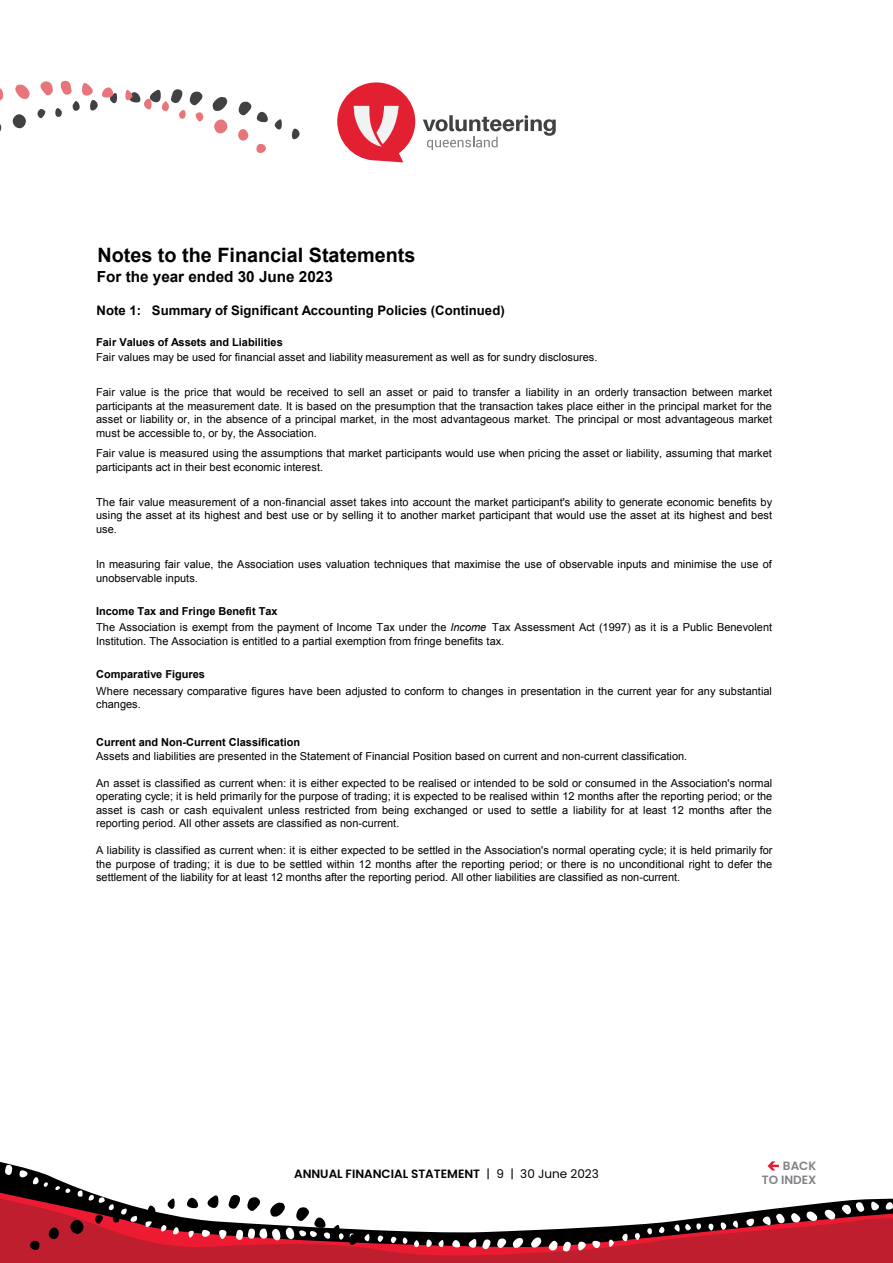
<style>
.page{position:relative;width:893px;height:1263px;background:#fff}
.page>*{position:absolute;margin:0;border:0;box-sizing:border-box;transform-origin:0 0}
.t1{font:700 19.8px "Arial";color:#000}
.t2{font:700 15.3px "Arial";color:#000}
.t3{font:700 13.2px "Arial";letter-spacing:.005em;color:#000}
.t4{font:600 12px "Poppins";color:#000}
.t5{font:600 12px/13.5px "Poppins";color:#808285;text-align:right}
.t6{font:10.95px/13.5px "Arial";color:#000;text-align:justify}
.t7{font:700 10.95px "Arial";color:#000}
.s1{font-weight:700}
.s2{font-style:italic}
.s3{font-weight:400}
</style>
<div class="page">
<svg style="left:0;top:1249px;width:893px;height:13px;background:#c11d2d"></svg>
<svg style="left:0;top:1162px;width:893px;height:87px"></svg>
<svg style="left:871px;top:1200px;width:22px;height:11px"></svg>
<svg style="left:824px;top:1201px;width:41px;height:19px"></svg>
<svg style="left:708px;top:1220px;width:30px;height:11px"></svg>
<svg style="left:673px;top:1222px;width:28px;height:10px"></svg>
<svg style="left:746px;top:1210px;width:72px;height:18px"></svg>
<svg style="left:658px;top:1226px;width:7px;height:9px"></svg>
<svg style="left:647px;top:1227px;width:5px;height:8px"></svg>
<svg style="left:622px;top:1232px;width:18px;height:10px"></svg>
<svg style="left:609px;top:1239px;width:7px;height:9px"></svg>
<svg style="left:578px;top:1240px;width:22px;height:12px"></svg>
<svg style="left:548px;top:1239px;width:23px;height:13px"></svg>
<svg style="left:530px;top:1236px;width:12px;height:13px"></svg>
<svg style="left:377px;top:1233px;width:7px;height:9px"></svg>
<svg style="left:391px;top:1235px;width:17px;height:9px"></svg>
<svg style="left:414px;top:1238px;width:30px;height:10px"></svg>
<svg style="left:452px;top:1236px;width:72px;height:15px"></svg>
<svg style="left:3px;top:1164px;width:10px;height:12px"></svg>
<svg style="left:187px;top:1194px;width:183px;height:52px"></svg>
<svg style="left:19px;top:1169px;width:160px;height:84px"></svg>
<svg style="left:767px;top:1161px;width:12px;height:9px"></svg>
<svg style="left:337px;top:82px;width:78px;height:80px"></svg>
<svg style="left:423px;top:115px;width:133px;height:35px"></svg>
<svg style="left:291px;top:128px;width:9px;height:12px"></svg>
<svg style="left:0;top:114px;width:26px;height:18px"></svg>
<svg style="left:125px;top:89px;width:79px;height:33px"></svg>
<svg style="left:37px;top:81px;width:80px;height:38px"></svg>
<svg style="left:0;top:88px;width:4px;height:13px"></svg>
<svg style="left:15px;top:84px;width:15px;height:15px"></svg>
<svg style="left:212px;top:97px;width:70px;height:56px"></svg>
<h1 class="t1" style="left:97px;top:242px;width:320px">Notes to the Financial Statements</h1>
<h2 class="t2" style="left:97px;top:267px;width:238px">For the year ended 30 June 2023</h2>
<p class="t3" style="left:97px;top:301px;width:410px">Note 1: Summary of Significant Accounting Policies (Continued)</p>
<p class="t7" style="left:96px;top:334px;width:188px">Fair Values of Assets and Liabilities</p>
<p class="t6" style="left:96px;top:350px;width:503px">Fair values may be used for financial asset and liability measurement as well as for sundry disclosures.</p>
<p class="t6" style="left:96px;top:385px;width:677px">Fair value is the price that would be received to sell an asset or paid to transfer a liability in an orderly transaction between market participants at the measurement date. It is based on the presumption that the transaction takes place either in the principal market for the asset or liability or, in the absence of a principal market, in the most advantageous market. The principal or most advantageous market must be accessible to, or by, the Association.</p>
<p class="t6" style="left:96px;top:447px;width:677px">Fair value is measured using the assumptions that market participants would use when pricing the asset or liability, assuming that market participants act in their best economic interest.</p>
<p class="t6" style="left:96px;top:495px;width:678px">The fair value measurement of a non-financial asset takes into account the market participant's ability to generate economic benefits by using the asset at its highest and best use or by selling it to another market participant that would use the asset at its highest and best use.</p>
<p class="t6" style="left:96px;top:557px;width:677px">In measuring fair value, the Association uses valuation techniques that maximise the use of observable inputs and minimise the use of unobservable inputs.</p>
<p class="t6" style="left:96px;top:603px;width:677px;line-height:16.2px"><span class="s1">Income Tax and Fringe Benefit Tax<br></span>The Association is exempt from the payment of Income Tax under the <span class="s2">Income</span> Tax Assessment Act (1997) as it is a Public Benevolent</p>
<p class="t6" style="left:96px;top:634px;width:410px">Institution. The Association is entitled to a partial exemption from fringe benefits tax.</p>
<p class="t7" style="left:96px;top:667px;width:110px">Comparative Figures</p>
<p class="t6" style="left:96px;top:684px;width:677px">Where necessary comparative figures have been adjusted to conform to changes in presentation in the current year for any substantial changes.</p>
<p class="t7" style="left:96px;top:735px;width:205px">Current and Non-Current Classification</p>
<p class="t6" style="left:96px;top:749px;width:593px">Assets and liabilities are presented in the Statement of Financial Position based on current and non-current classification.</p>
<p class="t6" style="left:96px;top:776px;width:678px">An asset is classified as current when: it is either expected to be realised or intended to be sold or consumed in the Association's normal operating cycle; it is held primarily for the purpose of trading; it is expected to be realised within 12 months after the reporting period; or the asset is cash or cash equivalent unless restricted from being exchanged or used to settle a liability for at least 12 months after the reporting period. All other assets are classified as non-current.</p>
<p class="t6" style="left:96px;top:844px;width:678px">A liability is classified as current when: it is either expected to be settled in the Association's normal operating cycle; it is held primarily for the purpose of trading; it is due to be settled within 12 months after the reporting period; or there is no unconditional right to defer the settlement of the liability for at least 12 months after the reporting period. All other liabilities are classified as non-current.</p>
<p class="t4" style="left:294px;top:1166px;width:306px">ANNUAL FINANCIAL STATEMENT <span class="s3">| 9 | 30 June 2023</span></p>
<p class="t5" style="left:762px;top:1159px;width:56px">BACK<br>TO INDEX</p>
</div>
